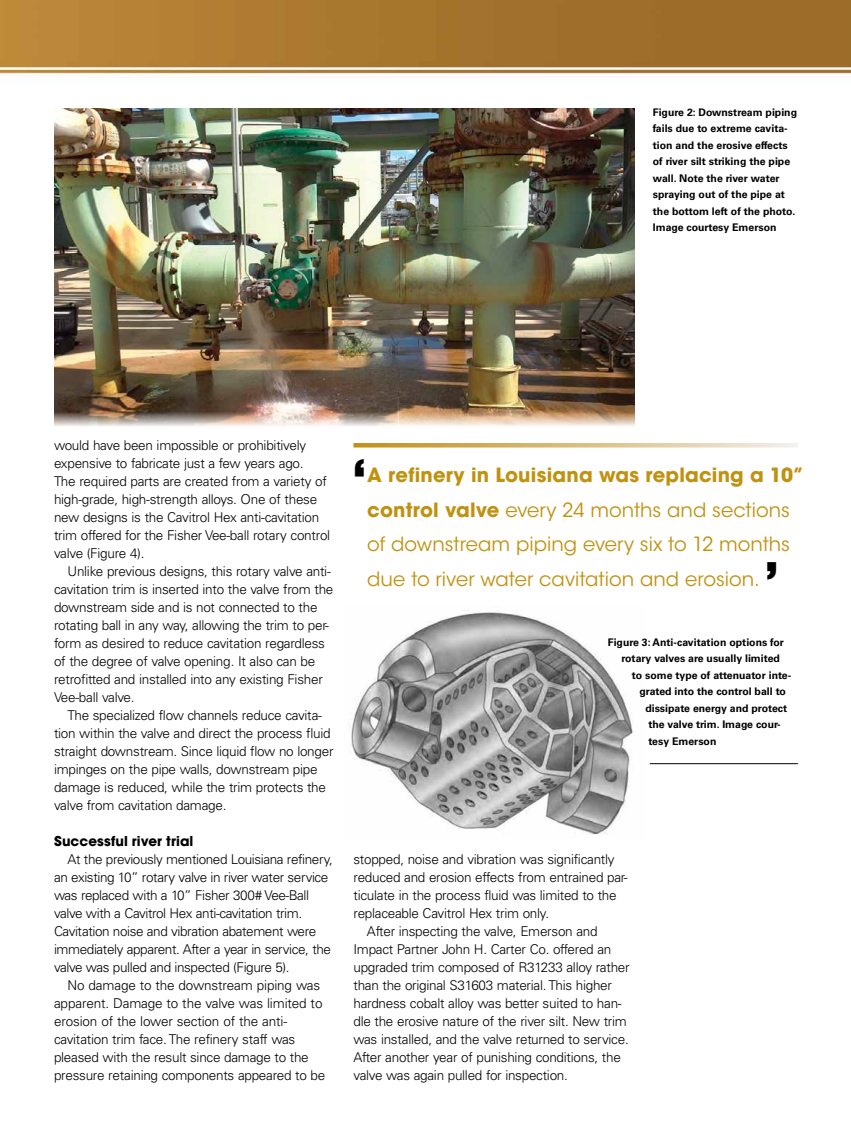
<style>
.page{position:relative;width:851px;height:1134px;background:#fff}
.page>*{position:absolute;margin:0;border:0;box-sizing:border-box;transform-origin:0 0}
.t1{font:48px "Akzidenz Grotesk BE Super";color:#000}
.t2{font:19.5px/34.5px "ITC Avant Garde Std";color:#c19211}
.t3{font:300 13.5px/18px "Univers LT Std";letter-spacing:-.02em;color:#000}
.t4{font:700 13.5px "ITC Avant Garde Std";letter-spacing:.01em;color:#000}
.t5{font:700 10.5px/16.5px "Univers LT Std";color:#000}
.s1{font-weight:700}
</style>
<div class="page">
<img style="left:0;top:0;width:850px;height:77px">
<img style="left:350px;top:610px;width:283px;height:225px">
<img style="left:54px;top:108px;width:580px;height:318px">
<svg style="left:353px;top:443px;width:444px;height:5px;background:#ddc48d"></svg>
<hr style="left:650px;top:763px;width:147px;height:1px;background:#000">
<p class="t5" style="left:653px;top:104px;width:146px">Figure 2: Downstream piping fails due to extreme cavita&shy;tion and the erosive effects of river silt striking the pipe wall. Note the river water spraying out of the pipe at the bottom left of the photo.<br>Image courtesy Emerson</p>
<p class="t3" style="left:54px;top:436px;width:278px">would have been impossible or prohibitively expensive to fabricate just a few years ago.<br>The required parts are created from a variety of high-grade, high-strength alloys. One of these new designs is the Cavitrol Hex anti-cavitation trim offered for the Fisher Vee-ball rotary control valve (Figure 4).</p>
<p class="t3" style="left:54px;top:562px;width:281px;text-indent:14px">Unlike previous designs, this rotary valve anti&shy;cavitation trim is inserted into the valve from the downstream side and is not connected to the rotating ball in any way, allowing the trim to per&shy;form as desired to reduce cavitation regardless of the degree of valve opening. It also can be retrofitted and installed into any existing Fisher Vee-ball valve.</p>
<p class="t3" style="left:54px;top:706px;width:281px;text-indent:14px">The specialized flow channels reduce cavita&shy;tion within the valve and direct the process fluid straight downstream. Since liquid flow no longer impinges on the pipe walls, downstream pipe damage is reduced, while the trim protects the valve from cavitation damage.</p>
<p class="t4" style="left:54px;top:832px;width:141px">Successful river trial</p>
<p class="t3" style="left:54px;top:850px;width:280px;text-indent:14px">At the previously mentioned Louisiana refinery, an existing 10” rotary valve in river water service was replaced with a 10” Fisher 300# Vee-Ball valve with a Cavitrol Hex anti-cavitation trim.<br>Cavitation noise and vibration abatement were immediately apparent. After a year in service, the valve was pulled and inspected (Figure 5).</p>
<p class="t3" style="left:54px;top:976px;width:273px;text-indent:14px">No damage to the downstream piping was apparent. Damage to the valve was limited to erosion of the lower section of the anti&shy;cavitation trim face. The refinery staff was pleased with the result since damage to the pressure retaining components appeared to be</p>
<h1 class="t1" style="left:353px;top:448px;width:13px">‘</h1>
<h2 class="t2" style="left:367px;top:458px;width:439px"><span class="s1">A refinery in Louisiana was replacing a 10” control valve</span> every 24 months and sections of downstream piping every six to 12 months due to river water cavitation and erosion.</h2>
<h1 class="t1" style="left:765px;top:552px;width:13px">’</h1>
<p class="t5" style="left:608px;top:634px;width:178px">Figure 3: Anti-cavitation options for</p>
<p class="t5" style="left:621px;top:651px;width:160px">rotary valves are usually limited</p>
<p class="t5" style="left:632px;top:667px;width:161px">to some type of attenuator inte-</p>
<p class="t5" style="left:639px;top:684px;width:148px">grated into the control ball to</p>
<p class="t5" style="left:645px;top:700px;width:143px">dissipate energy and protect</p>
<p class="t5" style="left:648px;top:717px;width:134px">the valve trim. Image cour-</p>
<p class="t5" style="left:648px;top:733px;width:70px">tesy Emerson</p>
<p class="t3" style="left:353px;top:850px;width:263px">stopped, noise and vibration was significantly</p>
<p class="t3" style="left:353px;top:868px;width:275px">reduced and erosion effects from entrained par-</p>
<p class="t3" style="left:353px;top:886px;width:265px">ticulate in the process fluid was limited to the</p>
<p class="t3" style="left:353px;top:904px;width:197px">replaceable Cavitrol Hex trim only.</p>
<p class="t3" style="left:367px;top:922px;width:232px">After inspecting the valve, Emerson and</p>
<p class="t3" style="left:353px;top:940px;width:259px">Impact Partner John H. Carter Co. offered an</p>
<p class="t3" style="left:353px;top:958px;width:278px">upgraded trim composed of R31233 alloy rather</p>
<p class="t3" style="left:353px;top:976px;width:260px">than the original S31603 material. This higher</p>
<p class="t3" style="left:353px;top:994px;width:270px">hardness cobalt alloy was better suited to han-</p>
<p class="t3" style="left:353px;top:1012px;width:275px">dle the erosive nature of the river silt. New trim</p>
<p class="t3" style="left:353px;top:1030px;width:277px">was installed, and the valve returned to service.</p>
<p class="t3" style="left:353px;top:1048px;width:269px">After another year of punishing conditions, the</p>
<p class="t3" style="left:353px;top:1066px;width:216px">valve was again pulled for inspection.</p>
</div>
